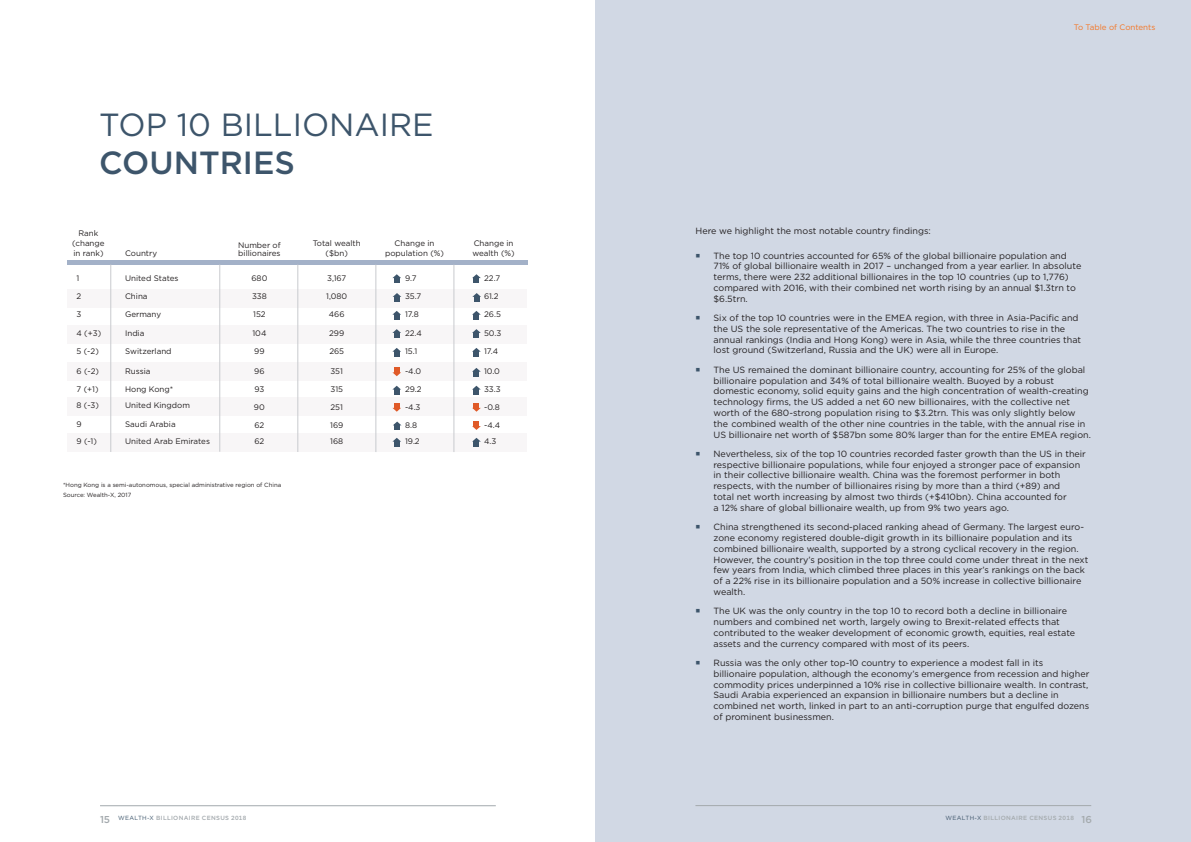
<style>
.page{position:relative;width:1191px;height:842px;background:#fff}
.page>*{position:absolute;margin:0;border:0;box-sizing:border-box;transform-origin:0 0}
.Main_Content_Heading{font:32px/38.4px "Gotham";color:#3d556b}
.t1{font:500 10px "Gotham";color:#a4aaad}
.Body_Gotham{font:9px/10.8px "Gotham";color:#231f20}
.t2{font:8px/10px "Gotham";color:#231f20;text-align:center}
.t3{font:8px "Gotham";color:#f57523}
.t4{font:6px/10px "Gotham";color:#231f20}
.t5{font:500 6px "Gotham";letter-spacing:.055em;color:#a3a9ad}
.t6{font:500 6px "Gotham";letter-spacing:.055em;color:#a4aaad}
.s1{font-weight:500}
.s2{color:#3d556b}
.s3{font-size:10px}
.s4{font-weight:400;color:#3d556b}
.s5{font-weight:400;color:#3e556a}
</style>
<div class="page">
<hr style="left:100px;top:805px;width:396px;height:1px;background:#a3a9ad">
<div style="left:595px;top:0;width:596px;height:842px;background:#d1d8e4"></div>
<hr style="left:695px;top:805px;width:396px;height:1px;background:#a4aaad">
<div style="left:67px;top:434px;width:459px;height:18px;background:#f8f6f7"></div>
<div style="left:67px;top:362px;width:459px;height:18px;background:#f8f6f7"></div>
<div style="left:67px;top:326px;width:459px;height:18px;background:#f8f6f7"></div>
<div style="left:67px;top:289px;width:459px;height:18px;background:#f8f6f7"></div>
<div style="left:67px;top:397px;width:459px;height:18px;background:#f8f6f7"></div>
<hr style="left:67px;top:261px;width:461px;height:4px;background:#a3b1c8">
<hr style="left:110px;top:264px;width:1px;height:188px;background:#c8cace">
<hr style="left:297px;top:264px;width:1px;height:188px;background:#c8cace">
<hr style="left:219px;top:264px;width:1px;height:188px;background:#c8cace">
<hr style="left:375px;top:265px;width:1px;height:187px;background:#c8cace">
<hr style="left:453px;top:265px;width:1px;height:187px;background:#c8cace">
<svg style="left:392px;top:274px;width:9px;height:9px"></svg>
<svg style="left:392px;top:368px;width:9px;height:8px"></svg>
<svg style="left:392px;top:403px;width:9px;height:9px"></svg>
<svg style="left:392px;top:438px;width:9px;height:8px"></svg>
<svg style="left:472px;top:274px;width:9px;height:9px"></svg>
<svg style="left:472px;top:403px;width:9px;height:9px"></svg>
<svg style="left:472px;top:422px;width:9px;height:8px"></svg>
<svg style="left:472px;top:438px;width:9px;height:8px"></svg>
<svg style="left:392px;top:293px;width:9px;height:8px"></svg>
<svg style="left:472px;top:293px;width:9px;height:8px"></svg>
<svg style="left:392px;top:311px;width:9px;height:8px"></svg>
<svg style="left:472px;top:311px;width:9px;height:8px"></svg>
<svg style="left:392px;top:329px;width:9px;height:8px"></svg>
<svg style="left:472px;top:329px;width:9px;height:8px"></svg>
<svg style="left:392px;top:348px;width:9px;height:8px"></svg>
<svg style="left:472px;top:348px;width:9px;height:8px"></svg>
<svg style="left:472px;top:368px;width:9px;height:8px"></svg>
<svg style="left:392px;top:386px;width:9px;height:8px"></svg>
<svg style="left:472px;top:386px;width:9px;height:8px"></svg>
<svg style="left:393px;top:422px;width:8px;height:8px"></svg>
<p class="t3" style="left:1073px;top:22px;width:83px">To Table of Contents</p>
<p class="Main_Content_Heading" style="left:99px;top:104px;width:336px">TOP 10 BILLIONAIRE<br><span class="s1">COUNTRIES</span></p>
<p class="t2" style="left:72px;top:228px;width:34px">Rank (change in rank)</p>
<p class="t2" style="left:76px;top:273px;width:4px">1</p>
<p class="t2" style="left:327px;top:273px;width:21px">3,167</p>
<p class="t2" style="left:313px;top:238px;width:50px">Total wealth ($bn)</p>
<p class="t2" style="left:238px;top:241px;width:44px;line-height:8px;text-align:left">Number of billionaires</p>
<p class="t2" style="left:125px;top:248px;width:34px">Country</p>
<p class="t2" style="left:125px;top:273px;width:55px">United States</p>
<p class="t2" style="left:251px;top:273px;width:17px">680</p>
<p class="t2" style="left:385px;top:238px;width:60px">Change in population (%)</p>
<p class="t2" style="left:405px;top:273px;width:13px">9.7</p>
<p class="t2" style="left:472px;top:238px;width:44px;text-align:left">Change in wealth (%)</p>
<p class="t2" style="left:484px;top:273px;width:18px">22.7</p>
<p class="t2" style="left:125px;top:291px;width:24px">China</p>
<p class="t2" style="left:76px;top:291px;width:6px">2</p>
<p class="t2" style="left:326px;top:291px;width:23px">1,080</p>
<p class="t2" style="left:252px;top:291px;width:16px">338</p>
<p class="t2" style="left:405px;top:291px;width:18px">35.7</p>
<p class="t2" style="left:484px;top:291px;width:16px">61.2</p>
<p class="t2" style="left:76px;top:309px;width:6px">3</p>
<p class="t2" style="left:329px;top:309px;width:17px">466</p>
<p class="t2" style="left:125px;top:309px;width:38px">Germany</p>
<p class="t2" style="left:253px;top:309px;width:14px">152</p>
<p class="t2" style="left:405px;top:309px;width:15px">17.8</p>
<p class="t2" style="left:484px;top:309px;width:18px">26.5</p>
<p class="t2" style="left:125px;top:327px;width:21px">India</p>
<p class="t2" style="left:76px;top:327px;width:26px">4 (+3)</p>
<p class="t2" style="left:329px;top:327px;width:17px">299</p>
<p class="t2" style="left:252px;top:327px;width:15px">104</p>
<p class="t2" style="left:405px;top:327px;width:18px">22.4</p>
<p class="t2" style="left:484px;top:327px;width:19px">50.3</p>
<p class="t2" style="left:125px;top:346px;width:48px">Switzerland</p>
<p class="t2" style="left:76px;top:346px;width:24px">5 (-2)</p>
<p class="t2" style="left:329px;top:346px;width:16px">265</p>
<p class="t2" style="left:76px;top:366px;width:24px">6 (-2)</p>
<p class="t2" style="left:330px;top:366px;width:14px">351</p>
<p class="t2" style="left:254px;top:346px;width:12px">99</p>
<p class="t2" style="left:125px;top:366px;width:27px">Russia</p>
<p class="t2" style="left:254px;top:366px;width:12px">96</p>
<p class="t2" style="left:405px;top:346px;width:14px">15.1</p>
<p class="t2" style="left:405px;top:366px;width:18px">-4.0</p>
<p class="t2" style="left:484px;top:346px;width:16px">17.4</p>
<p class="t2" style="left:484px;top:366px;width:17px">10.0</p>
<p class="t2" style="left:76px;top:384px;width:23px">7 (+1)</p>
<p class="t2" style="left:330px;top:384px;width:14px">315</p>
<p class="t2" style="left:125px;top:384px;width:50px">Hong Kong*</p>
<p class="t2" style="left:254px;top:384px;width:11px">93</p>
<p class="t2" style="left:405px;top:384px;width:18px">29.2</p>
<p class="t2" style="left:484px;top:384px;width:18px">33.3</p>
<p class="t2" style="left:125px;top:400px;width:66px">United Kingdom</p>
<p class="t2" style="left:76px;top:400px;width:24px">8 (-3)</p>
<p class="t2" style="left:330px;top:402px;width:14px">251</p>
<p class="t2" style="left:254px;top:402px;width:12px">90</p>
<p class="t2" style="left:405px;top:402px;width:17px">-4.3</p>
<p class="t2" style="left:484px;top:402px;width:17px">-0.8</p>
<p class="t2" style="left:125px;top:419px;width:52px">Saudi Arabia</p>
<p class="t2" style="left:76px;top:419px;width:7px">9</p>
<p class="t2" style="left:330px;top:420px;width:15px">169</p>
<p class="t2" style="left:254px;top:420px;width:11px">62</p>
<p class="t2" style="left:405px;top:420px;width:14px">8.8</p>
<p class="t2" style="left:484px;top:420px;width:17px">-4.4</p>
<p class="t2" style="left:125px;top:436px;width:86px">United Arab Emirates</p>
<p class="t2" style="left:76px;top:436px;width:22px">9 (-1)</p>
<p class="t2" style="left:330px;top:436px;width:15px">168</p>
<p class="t2" style="left:254px;top:436px;width:11px">62</p>
<p class="t2" style="left:405px;top:436px;width:16px">19.2</p>
<p class="t2" style="left:484px;top:436px;width:14px">4.3</p>
<p class="t4" style="left:63px;top:479px;width:220px">*Hong Kong is a semi-autonomous, special administrative region of China<br>Source: Wealth-X, 2017</p>
<p class="Body_Gotham" style="left:695px;top:225px;width:237px">Here we highlight the most notable country findings:</p>
<p class="Body_Gotham" style="left:713px;top:250px;width:369px;text-indent:-18px"><span class="s2">○</span> The top 10 countries accounted for 65% of the global billionaire population and 71% of global billionaire wealth in 2017 – unchanged from a year earlier. In absolute terms, there were 232 additional billionaires in the top 10 countries (up to 1,776) compared with 2016, with their combined net worth rising by an annual $1.3trn to $6.5trn.</p>
<p class="Body_Gotham" style="left:713px;top:312px;width:369px;text-indent:-18px"><span class="s2">○</span> Six of the top 10 countries were in the EMEA region, with three in Asia-Pacific and the US the sole representative of the Americas. The two countries to rise in the annual rankings (India and Hong Kong) were in Asia, while the three countries that lost ground (Switzerland, Russia and the UK) were all in Europe.</p>
<p class="Body_Gotham" style="left:713px;top:364px;width:379px;text-indent:-18px"><span class="s2">○</span> The US remained the dominant billionaire country, accounting for 25% of the global billionaire population and 34% of total billionaire wealth. Buoyed by a robust domestic economy, solid equity gains and the high concentration of wealth-creating technology firms, the US added a net 60 new billionaires, with the collective net worth of the 680-strong population rising to $3.2trn. This was only slightly below the combined wealth of the other nine countries in the table, with the annual rise in US billionaire net worth of $587bn some 80% larger than for the entire EMEA region.</p>
<p class="Body_Gotham" style="left:713px;top:448px;width:374px;text-indent:-18px"><span class="s2">○</span> Nevertheless, six of the top 10 countries recorded faster growth than the US in their respective billionaire populations, while four enjoyed a stronger pace of expansion in their collective billionaire wealth. China was the foremost performer in both respects, with the number of billionaires rising by more than a third (+89) and<br>total net worth increasing by almost two thirds (+$410bn). China accounted for<br>a 12% share of global billionaire wealth, up from 9% two years ago.</p>
<p class="Body_Gotham" style="left:713px;top:521px;width:376px;text-indent:-18px"><span class="s2">○</span> China strengthened its second-placed ranking ahead of Germany. The largest euro&shy;zone economy registered double-digit growth in its billionaire population and its combined billionaire wealth, supported by a strong cyclical recovery in the region.<br>However, the country’s position in the top three could come under threat in the next few years from India, which climbed three places in this year’s rankings on the back of a 22% rise in its billionaire population and a 50% increase in collective billionaire wealth.</p>
<p class="Body_Gotham" style="left:713px;top:605px;width:363px;text-indent:-18px"><span class="s2">○</span> The UK was the only country in the top 10 to record both a decline in billionaire numbers and combined net worth, largely owing to Brexit-related effects that contributed to the weaker development of economic growth, equities, real estate assets and the currency compared with most of its peers.</p>
<p class="Body_Gotham" style="left:713px;top:657px;width:377px;text-indent:-18px"><span class="s2">○</span> Russia was the only other top-10 country to experience a modest fall in its<br>billionaire population, although the economy’s emergence from recession and higher commodity prices underpinned a 10% rise in collective billionaire wealth. In contrast, Saudi Arabia experienced an expansion in billionaire numbers but a decline in combined net worth, linked in part to an anti-corruption purge that engulfed dozens of prominent businessmen.</p>
<p class="t5" style="left:100px;top:813px;width:148px"><span class="s3">15</span> <span class="s4">WEALTH-X</span> BILLIONAIRE CENSUS 2018</p>
<p class="t6" style="left:945px;top:813px;width:130px"><span class="s5">WEALTH-X</span> BILLIONAIRE CENSUS 2018</p>
<p class="t1" style="left:1081px;top:813px;width:12px">16</p>
</div>
